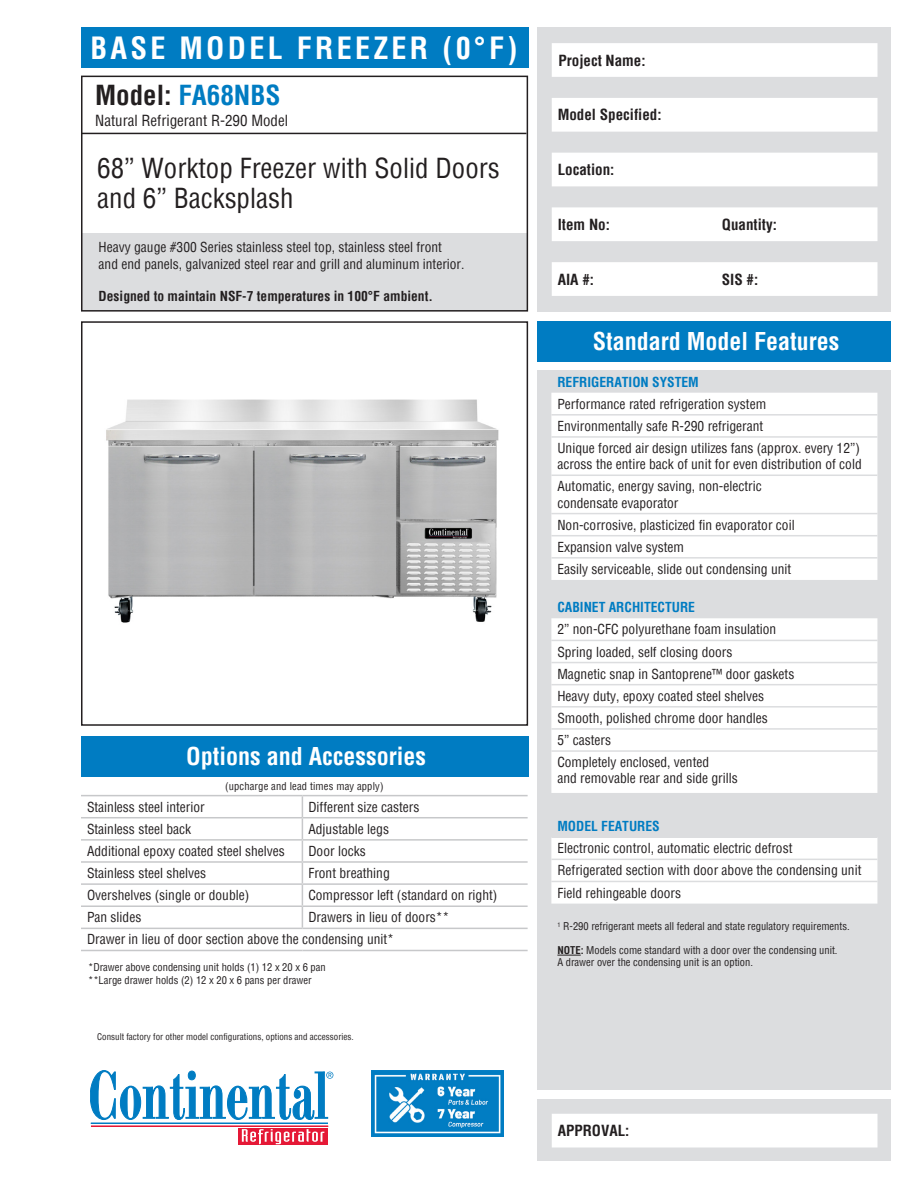
<style>
.page{position:relative;width:918px;height:1188px;background:#fff}
.page>*{position:absolute;margin:0;border:0;box-sizing:border-box;transform-origin:0 0}
.t1{font:700 condensed 30px "Helvetica";letter-spacing:.11em;color:#fff}
.t2{font:condensed 27px/30px "Helvetica";color:#231f20}
.t3{font:700 condensed 27px "Helvetica";color:#007cc2}
.t4{font:700 condensed 24px "Helvetica";color:#fff}
.t5{font:700 condensed 15px "Helvetica";color:#231f20}
.t6{font:condensed 15px "Helvetica";color:#231f20}
.t7{font:condensed 13.5px/16.2px "Helvetica";color:#231f20}
.t8{font:700 condensed 13.5px "Helvetica";color:#007cc2}
.t9{font:700 condensed 13.5px "Helvetica";color:#231f20}
.t10{font:condensed 10.5px "Helvetica";color:#231f20}
.t11{font:condensed 9px "Helvetica";color:#231f20}
.s1{color:#231f20}
.s2{font-weight:700}
</style>
<div class="page">
<div style="left:538px;top:1099px;width:353px;height:62px;background:#dcdddf"></div>
<div style="left:81px;top:233px;width:446px;height:77px;background:#dcdddf"></div>
<div style="left:81px;top:321px;width:447px;height:405px;border:2px solid #231f20"></div>
<div style="left:538px;top:321px;width:353px;height:40px;background:#007cc2"></div>
<div style="left:538px;top:370px;width:353px;height:720px;background:#dcdddf"></div>
<div style="left:538px;top:27px;width:353px;height:285px;background:#dcdddf"></div>
<hr style="left:91px;top:1123px;width:237px;height:1px;background:#007cc2">
<hr style="left:91px;top:1126px;width:237px;height:1px;background:#e51836">
<svg style="left:238px;top:1128px;width:90px;height:17px"></svg>
<svg style="left:242px;top:1129px;width:82px;height:15px"></svg>
<svg style="left:90px;top:1070px;width:243px;height:50px"></svg>
<svg style="left:552px;top:43px;width:326px;height:253px;fill:#fff"></svg>
<div style="left:81px;top:76px;width:447px;height:236px;border:2px solid #231f20"></div>
<div style="left:81px;top:27px;width:447px;height:40px;background:#007cc2"></div>
<div style="left:552px;top:1114px;width:326px;height:34px;background:#fff"></div>
<div style="left:81px;top:736px;width:447px;height:40px;background:#007cc2"></div>
<img style="left:371px;top:1070px;width:133px;height:67px">
<hr style="left:81px;top:133px;width:445px;height:1px;background:#231f20">
<img style="left:106px;top:399px;width:393px;height:224px">
<div style="left:551px;top:393px;width:326px;height:511px;background:#fff"></div>
<svg style="left:551px;top:514px;width:326px;height:367px;fill:#fff"></svg>
<div style="left:551px;top:793px;width:326px;height:22px;background:#dcdddf"></div>
<hr style="left:551px;top:436px;width:326px;height:2px;background:#dcdddf">
<hr style="left:551px;top:475px;width:326px;height:1px;background:#dcdddf">
<hr style="left:551px;top:513px;width:326px;height:1px;background:#dcdddf">
<hr style="left:551px;top:535px;width:326px;height:1px;background:#dcdddf">
<hr style="left:551px;top:557px;width:326px;height:2px;background:#dcdddf">
<hr style="left:551px;top:640px;width:326px;height:1px;background:#dcdddf">
<hr style="left:551px;top:662px;width:326px;height:1px;background:#dcdddf">
<hr style="left:551px;top:684px;width:326px;height:1px;background:#dcdddf">
<hr style="left:551px;top:706px;width:326px;height:2px;background:#dcdddf">
<hr style="left:551px;top:728px;width:326px;height:2px;background:#dcdddf">
<hr style="left:551px;top:750px;width:326px;height:2px;background:#dcdddf">
<hr style="left:551px;top:836px;width:326px;height:2px;background:#dcdddf">
<hr style="left:551px;top:414px;width:326px;height:2px;background:#dcdddf">
<hr style="left:551px;top:881px;width:326px;height:1px;background:#dcdddf">
<hr style="left:551px;top:859px;width:326px;height:1px;background:#dcdddf">
<svg style="left:557px;top:955px;width:24px;height:1px"></svg>
<hr style="left:81px;top:795px;width:221px;height:1px;background:#c7c8ca">
<hr style="left:302px;top:795px;width:226px;height:1px;background:#c7c8ca">
<hr style="left:81px;top:817px;width:221px;height:1px;background:#c7c8ca">
<hr style="left:302px;top:817px;width:226px;height:1px;background:#c7c8ca">
<hr style="left:81px;top:839px;width:221px;height:2px;background:#c7c8ca">
<hr style="left:302px;top:839px;width:226px;height:2px;background:#c7c8ca">
<hr style="left:81px;top:861px;width:221px;height:2px;background:#c7c8ca">
<hr style="left:302px;top:861px;width:226px;height:2px;background:#c7c8ca">
<hr style="left:81px;top:883px;width:221px;height:2px;background:#c7c8ca">
<hr style="left:302px;top:883px;width:226px;height:2px;background:#c7c8ca">
<hr style="left:81px;top:905px;width:221px;height:2px;background:#c7c8ca">
<hr style="left:302px;top:905px;width:226px;height:2px;background:#c7c8ca">
<svg style="left:302px;top:796px;width:1px;height:132px"></svg>
<hr style="left:81px;top:928px;width:221px;height:1px;background:#c7c8ca">
<hr style="left:302px;top:928px;width:226px;height:1px;background:#c7c8ca">
<hr style="left:81px;top:950px;width:221px;height:1px;background:#c7c8ca">
<hr style="left:302px;top:950px;width:226px;height:1px;background:#c7c8ca">
<p class="t1" style="left:90px;top:28px;width:429px">BASE MODEL FREEZER (0°F)</p>
<p class="t3" style="left:95px;top:77px;width:187px"><span class="s1">Model:</span> FA68NBS</p>
<p class="t6" style="left:95px;top:111px;width:194px">Natural Refrigerant R-290 Model</p>
<p class="t2" style="left:97px;top:152px;width:404px">68” Worktop Freezer with Solid Doors and 6” Backsplash</p>
<p class="t7" style="left:99px;top:239px;width:345px">Heavy gauge #300 Series stainless steel top, stainless steel front</p>
<p class="t7" style="left:99px;top:255px;width:367px">and end panels, galvanized steel rear and grill and aluminum interior.</p>
<p class="t9" style="left:99px;top:287px;width:336px">Designed to maintain NSF-7 temperatures in 100°F ambient.</p>
<h3 class="t4" style="left:186px;top:740px;width:241px">Options and Accessories</h3>
<p class="t10" style="left:225px;top:779px;width:160px">(upcharge and lead times may apply)</p>
<p class="t7" style="left:87px;top:798px;width:119px">Stainless steel interior</p>
<p class="t7" style="left:308px;top:798px;width:112px">Different size casters</p>
<p class="t7" style="left:87px;top:821px;width:106px">Stainless steel back</p>
<p class="t7" style="left:308px;top:821px;width:82px">Adjustable legs</p>
<p class="t7" style="left:87px;top:843px;width:199px">Additional epoxy coated steel shelves</p>
<p class="t7" style="left:308px;top:843px;width:59px">Door locks</p>
<p class="t7" style="left:87px;top:865px;width:121px">Stainless steel shelves</p>
<p class="t7" style="left:308px;top:865px;width:83px">Front breathing</p>
<p class="t7" style="left:87px;top:887px;width:164px">Overshelves (single or double)</p>
<p class="t7" style="left:308px;top:887px;width:190px">Compressor left (standard on right)</p>
<p class="t7" style="left:87px;top:909px;width:56px">Pan slides</p>
<p class="t7" style="left:308px;top:909px;width:142px">Drawers in lieu of doors**</p>
<p class="t7" style="left:87px;top:931px;width:309px">Drawer in lieu of door section above the condensing unit*</p>
<p class="t10" style="left:88px;top:961px;width:239px">*Drawer above condensing unit holds (1) 12 x 20 x 6 pan</p>
<p class="t10" style="left:88px;top:973px;width:225px">**Large drawer holds (2) 12 x 20 x 6 pans per drawer</p>
<p class="t11" style="left:97px;top:1031px;width:258px">Consult factory for other model configurations, options and accessories.</p>
<p class="t5" style="left:559px;top:50px;width:89px">Project Name:</p>
<p class="t5" style="left:558px;top:105px;width:105px">Model Specified:</p>
<p class="t5" style="left:558px;top:160px;width:58px">Location:</p>
<p class="t5" style="left:558px;top:215px;width:54px">Item No:</p>
<p class="t5" style="left:722px;top:215px;width:57px">Quantity:</p>
<p class="t5" style="left:558px;top:269px;width:38px">AIA #:</p>
<p class="t5" style="left:722px;top:269px;width:38px">SIS #:</p>
<h3 class="t4" style="left:593px;top:325px;width:248px">Standard Model Features</h3>
<p class="t8" style="left:557px;top:373px;width:143px">REFRIGERATION SYSTEM</p>
<p class="t7" style="left:557px;top:396px;width:210px">Performance rated refrigeration system</p>
<p class="t7" style="left:557px;top:418px;width:207px">Environmentally safe R-290 refrigerant</p>
<p class="t7" style="left:557px;top:440px;width:306px">Unique forced air design utilizes fans (approx. every 12”) across the entire back of unit for even distribution of cold</p>
<p class="t7" style="left:557px;top:478px;width:206px">Automatic, energy saving, non-electric</p>
<p class="t7" style="left:557px;top:494px;width:123px">condensate evaporator</p>
<p class="t7" style="left:557px;top:516px;width:239px">Non-corrosive, plasticized fin evaporator coil</p>
<p class="t7" style="left:557px;top:539px;width:128px">Expansion valve system</p>
<p class="t7" style="left:557px;top:561px;width:235px">Easily serviceable, slide out condensing unit</p>
<p class="t8" style="left:557px;top:598px;width:139px">CABINET ARCHITECTURE</p>
<p class="t7" style="left:557px;top:621px;width:220px">2” non-CFC polyurethane foam insulation</p>
<p class="t7" style="left:557px;top:643px;width:177px">Spring loaded, self closing doors</p>
<p class="t7" style="left:557px;top:665px;width:238px">Magnetic snap in Santoprene™ door gaskets</p>
<p class="t7" style="left:557px;top:688px;width:208px">Heavy duty, epoxy coated steel shelves</p>
<p class="t7" style="left:557px;top:710px;width:212px">Smooth, polished chrome door handles</p>
<p class="t7" style="left:557px;top:732px;width:55px">5” casters</p>
<p class="t7" style="left:557px;top:754px;width:153px">Completely enclosed, vented</p>
<p class="t7" style="left:557px;top:770px;width:182px">and removable rear and side grills</p>
<p class="t8" style="left:557px;top:817px;width:104px">MODEL FEATURES</p>
<p class="t7" style="left:557px;top:840px;width:237px">Electronic control, automatic electric defrost</p>
<p class="t7" style="left:557px;top:862px;width:306px">Refrigerated section with door above the condensing unit</p>
<p class="t7" style="left:557px;top:884px;width:125px">Field rehingeable doors</p>
<p class="t10" style="left:557px;top:919px;width:294px"><sup>1</sup> R-290 refrigerant meets all federal and state regulatory requirements.</p>
<p class="t10" style="left:557px;top:943px;width:282px"><span class="s2">NOTE:</span> Models come standard with a door over the condensing unit.</p>
<p class="t10" style="left:557px;top:955px;width:197px">A drawer over the condensing unit is an option.</p>
<p class="t5" style="left:558px;top:1121px;width:73px">APPROVAL:</p>
</div>
